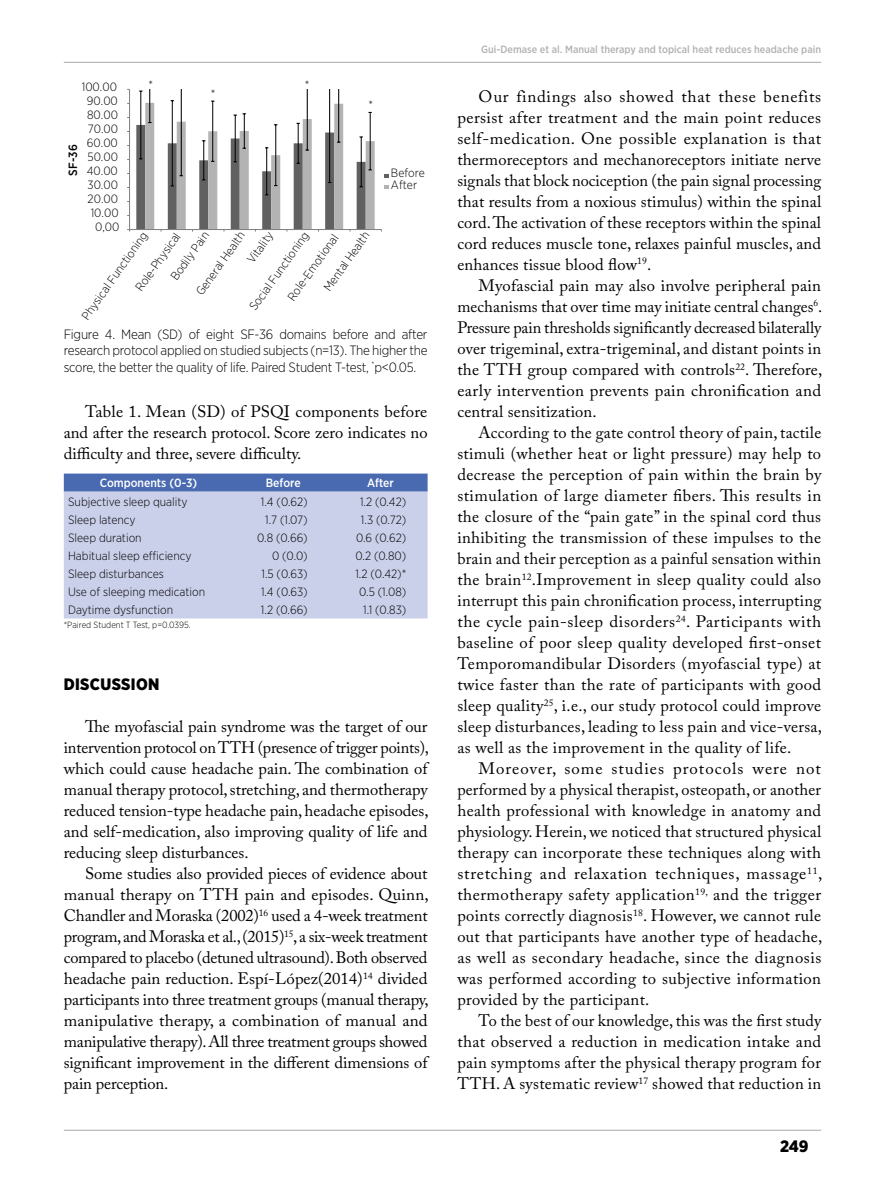
<style>
.page{position:relative;width:885px;height:1187px;background:#fff}
.page>*{position:absolute;margin:0;border:0;box-sizing:border-box;transform-origin:0 0}
.t1{font:16.5px/21px "Adobe Caslon Pro";letter-spacing:.01em;color:#000;text-align:justify}
.t2{font:900 16.5px "Gotham Narrow";letter-spacing:.02em;color:#000}
.t3{font:300 13.5px/16.2px "Gotham Narrow";letter-spacing:-.02em;color:#000;text-align:justify}
.t4{font:300 12px/22.6px "Gotham Narrow";color:#000}
.t5{font:500 12px "Gotham Narrow";color:#fff}
.t6{font:500 12px "Gotham Narrow";color:#000}
.t7{font:500 10.5px "Gotham Narrow";color:#b3b2b2}
.t8{font:300 9px "Gotham Narrow";color:#000}
</style>
<div class="page">
<hr style="left:64px;top:62px;width:757px;height:1px;background:#b3b2b2">
<hr style="left:64px;top:1129px;width:757px;height:1px;background:#b3b2b2">
<hr style="left:129px;top:89px;width:1px;height:140px;background:#808080">
<hr style="left:129px;top:229px;width:252px;height:1px;background:#808080">
<svg style="left:136px;top:89px;width:238px;height:142px"></svg>
<svg style="left:384px;top:174px;width:5px;height:3px"></svg>
<svg style="left:384px;top:185px;width:5px;height:4px"></svg>
<div style="left:64px;top:473px;width:363px;height:18px;background:#496ab1"></div>
<div style="left:64px;top:491px;width:363px;height:127px;background:#cbd0ea"></div>
<p class="t4" style="left:82px;top:75px;width:37px">100.00</p>
<p class="t4" style="left:87px;top:89px;width:32px">90.00</p>
<p class="t4" style="left:87px;top:103px;width:32px">80.00</p>
<p class="t6" style="left:65px;top:176px;width:33px;rotate:-90deg">SF-36</p>
<p class="t4" style="left:88px;top:117px;width:32px">70.00</p>
<p class="t4" style="left:87px;top:131px;width:32px">60.00</p>
<p class="t4" style="left:87px;top:145px;width:32px">50.00</p>
<p class="t4" style="left:87px;top:159px;width:33px">40.00</p>
<p class="t4" style="left:87px;top:173px;width:32px">30.00</p>
<p class="t4" style="left:88px;top:187px;width:32px">20.00</p>
<p class="t4" style="left:91px;top:201px;width:29px">10.00</p>
<p class="t4" style="left:149px;top:73px;width:6px">*</p>
<p class="t4" style="left:211px;top:82px;width:6px">*</p>
<p class="t4" style="left:304px;top:73px;width:6px">*</p>
<p class="t4" style="left:368px;top:93px;width:6px">*</p>
<p class="t4" style="left:95px;top:215px;width:26px">0,00</p>
<p class="t4" style="left:75px;top:312px;width:106px;rotate:-55deg">Physical Functioning</p>
<p class="t4" style="left:221px;top:242px;width:37px;line-height:23.2px;text-indent:-55px;rotate:-55deg">General Health<br>Vitality</p>
<p class="t4" style="left:317px;top:283px;width:72px;rotate:-55deg">Mental Health</p>
<p class="t4" style="left:145px;top:259px;width:58px;text-indent:-29px;rotate:-55deg">Role-Physical<br>Bodily Pain</p>
<p class="t4" style="left:259px;top:277px;width:80px;line-height:25.7px;text-indent:-30px;rotate:-55deg">Social Functioning<br>Role-Emotional</p>
<p class="t4" style="left:391px;top:167px;width:36px;line-height:11.6px">Before<br>After</p>
<p class="t3" style="left:64px;top:326px;width:365px">Figure 4. Mean (SD) of eight SF-36 domains before and after research protocol applied on studied subjects (n=13). The higher the score, the better the quality of life. Paired Student T-test, <sup>*</sup>p&lt;0.05.</p>
<p class="t1" style="left:64px;top:401px;width:365px;text-indent:21px">Table 1. Mean (SD) of PSQI components before and after the research protocol. Score zero indicates no difficulty and three, severe difficulty.</p>
<p class="t5" style="left:100px;top:475px;width:99px">Components (0-3)</p>
<p class="t5" style="left:266px;top:475px;width:36px">Before</p>
<p class="t5" style="left:367px;top:475px;width:28px">After</p>
<p class="t4" style="left:68px;top:489px;width:121px">Subjective sleep quality</p>
<p class="t4" style="left:261px;top:489px;width:48px">1.4 (0.62)</p>
<p class="t4" style="left:360px;top:489px;width:48px">1.2 (0.42)</p>
<p class="t4" style="left:68px;top:508px;width:69px">Sleep latency</p>
<p class="t4" style="left:265px;top:508px;width:44px">1.7 (1.07)</p>
<p class="t4" style="left:361px;top:508px;width:47px">1.3 (0.72)</p>
<p class="t4" style="left:68px;top:526px;width:75px">Sleep duration</p>
<p class="t4" style="left:257px;top:526px;width:52px">0.8 (0.66)</p>
<p class="t4" style="left:356px;top:526px;width:52px">0.6 (0.62)</p>
<p class="t4" style="left:68px;top:544px;width:125px">Habitual sleep efficiency</p>
<p class="t4" style="left:272px;top:544px;width:37px">0 (0.0)</p>
<p class="t4" style="left:355px;top:544px;width:52px">0.2 (0.80)</p>
<p class="t4" style="left:68px;top:562px;width:97px">Sleep disturbances</p>
<p class="t4" style="left:261px;top:562px;width:48px">1.5 (0.63)</p>
<p class="t4" style="left:355px;top:562px;width:52px">1.2 (0.42)*</p>
<p class="t4" style="left:68px;top:580px;width:139px">Use of sleeping medication</p>
<p class="t4" style="left:261px;top:580px;width:48px">1.4 (0.63)</p>
<p class="t4" style="left:359px;top:580px;width:49px">0.5 (1.08)</p>
<p class="t4" style="left:68px;top:598px;width:107px">Daytime dysfunction</p>
<p class="t4" style="left:261px;top:598px;width:48px">1.2 (0.66)</p>
<p class="t4" style="left:363px;top:598px;width:45px">1.1 (0.83)</p>
<p class="t8" style="left:64px;top:618px;width:128px">*Paired Student T Test, p=0.0395.</p>
<p class="t2" style="left:64px;top:673px;width:97px">DISCUSSION</p>
<p class="t1" style="left:64px;top:716px;width:366px;text-indent:21px">The myofascial pain syndrome was the target of our intervention protocol on TTH (presence of trigger points), which could cause headache pain. The combination of manual therapy protocol, stretching, and thermotherapy reduced tension-type headache pain, headache episodes, and self-medication, also improving quality of life and reducing sleep disturbances.</p>
<p class="t1" style="left:64px;top:863px;width:366px;text-indent:21px">Some studies also provided pieces of evidence about manual therapy on TTH pain and episodes. Quinn, Chandler and Moraska (2002)<sup>16</sup> used a 4-week treatment program, and Moraska et al., (2015)<sup>15</sup>, a six-week treatment compared to placebo (detuned ultrasound). Both observed headache pain reduction. Espí-López(2014)<sup>14</sup> divided participants into three treatment groups (manual therapy, manipulative therapy, a combination of manual and manipulative therapy). All three treatment groups showed significant improvement in the different dimensions of pain perception.</p>
<p class="t7" style="left:481px;top:42px;width:341px">Gui-Demase et al. Manual therapy and topical heat reduces headache pain</p>
<p class="t1" style="left:457px;top:86px;width:365px;text-indent:21px">Our findings also showed that these benefits persist after treatment and the main point reduces self-medication. One possible explanation is that thermoreceptors and mechanoreceptors initiate nerve signals that block nociception (the pain signal processing that results from a noxious stimulus) within the spinal cord. The activation of these receptors within the spinal cord reduces muscle tone, relaxes painful muscles, and enhances tissue blood flow<sup>19</sup>.</p>
<p class="t1" style="left:457px;top:275px;width:366px;text-indent:21px">Myofascial pain may also involve peripheral pain mechanisms that over time may initiate central changes<sup>6</sup>.<br>Pressure pain thresholds significantly decreased bilaterally over trigeminal, extra-trigeminal, and distant points in the TTH group compared with controls<sup>22</sup>. Therefore, early intervention prevents pain chronification and central sensitization.</p>
<p class="t1" style="left:457px;top:422px;width:366px;text-indent:21px">According to the gate control theory of pain, tactile stimuli (whether heat or light pressure) may help to decrease the perception of pain within the brain by stimulation of large diameter fibers. This results in the closure of the “pain gate” in the spinal cord thus inhibiting the transmission of these impulses to the brain and their perception as a painful sensation within the brain<sup>12</sup>.Improvement in sleep quality could also interrupt this pain chronification process, interrupting the cycle pain-sleep disorders<sup>24</sup>. Participants with baseline of poor sleep quality developed first-onset Temporomandibular Disorders (myofascial type) at twice faster than the rate of participants with good sleep quality<sup>25</sup>, i.e., our study protocol could improve sleep disturbances, leading to less pain and vice-versa, as well as the improvement in the quality of life.</p>
<p class="t1" style="left:457px;top:758px;width:366px;text-indent:21px">Moreover, some studies protocols were not performed by a physical therapist, osteopath, or another health professional with knowledge in anatomy and physiology. Herein, we noticed that structured physical therapy can incorporate these techniques along with stretching and relaxation techniques, massage<sup>11</sup>, thermotherapy safety application<sup>19,</sup> and the trigger points correctly diagnosis<sup>18</sup>. However, we cannot rule out that participants have another type of headache, as well as secondary headache, since the diagnosis was performed according to subjective information provided by the participant.</p>
<p class="t1" style="left:457px;top:1010px;width:365px;text-indent:21px">To the best of our knowledge, this was the first study that observed a reduction in medication intake and pain symptoms after the physical therapy program for TTH. A systematic review<sup>17</sup> showed that reduction in</p>
<p class="t2" style="left:780px;top:1135px;width:30px">249</p>
</div>
